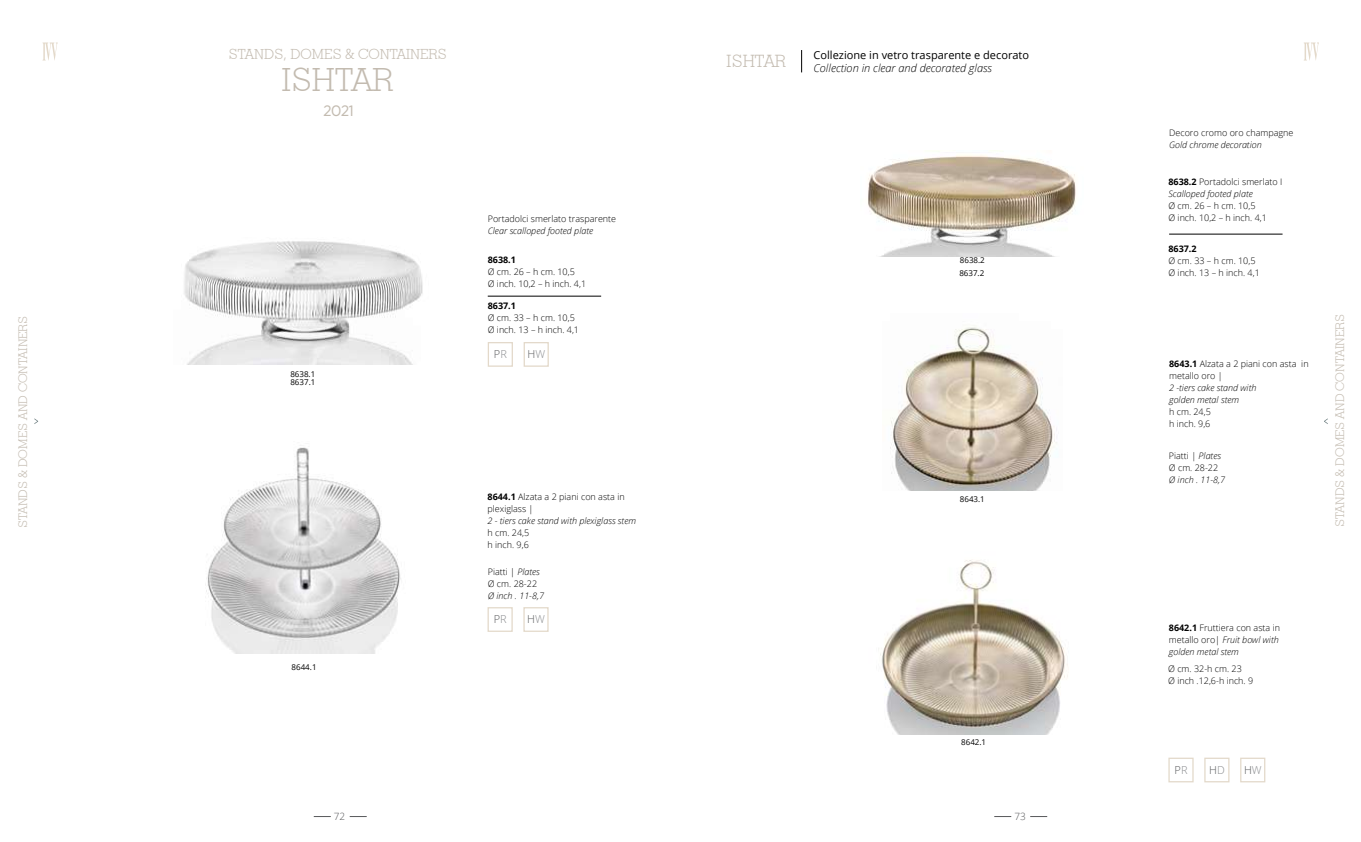
<style>
.page{position:relative;width:1361px;height:842px;background:#fff}
.page>*{position:absolute;margin:0;border:0;box-sizing:border-box;transform-origin:0 0}
.t1{font:300 32px "Geometric Slab 703 BT";color:#c3bbb0}
.t2{font:300 17px "Geometric Slab 703 BT";color:#c3bbb0}
.t3{font:15px "Coco Sharp";color:#c3bbb0}
.t4{font:300 14px "Geometric Slab 703 BT";color:#c3bbb0}
.t5{font:300 12px "Geometric Slab 703 BT";color:#c3bbb0}
.t6{font:11px "Open Sans";color:#000}
.t7{font:italic 300 11px "Open Sans";color:#000}
.t8{font:300 11px "Open Sans";color:#58595b}
.t9{font:300 10px "Open Sans";color:#58595b}
.t10{font:300 9px/12px "Open Sans";color:#000}
.t11{font:italic 300 9px/12px "Open Sans";color:#000}
.t12{font:700 9px "Open Sans";color:#000}
.t13{font:8px "Open Sans";color:#000}
.s1{font-weight:700;font-style:normal}
.s2{font-style:normal}
.s3{color:#888a8d}
.s4{font-weight:700}
.s5{font-style:italic}
</style>
<div class="page">
<svg style="left:314px;top:816px;width:17px;height:1px"></svg>
<svg style="left:350px;top:816px;width:17px;height:1px"></svg>
<svg style="left:994px;top:816px;width:17px;height:1px"></svg>
<svg style="left:1030px;top:816px;width:17px;height:1px"></svg>
<svg style="left:43px;top:43px;width:15px;height:18px"></svg>
<svg style="left:1304px;top:43px;width:15px;height:18px"></svg>
<div style="left:488px;top:342px;width:25px;height:25px;background:#fff;border:1px solid #e3d9ca"></div>
<div style="left:523px;top:342px;width:26px;height:25px;background:#fff;border:1px solid #e3d9ca"></div>
<hr style="left:488px;top:296px;width:113px;height:1px;background:#000">
<img style="left:184px;top:241px;width:239px;height:123px">
<div style="left:487px;top:607px;width:26px;height:25px;background:#fff;border:1px solid #e3d9ca"></div>
<div style="left:523px;top:607px;width:25px;height:25px;background:#fff;border:1px solid #e3d9ca"></div>
<img style="left:205px;top:447px;width:196px;height:206px">
<svg style="left:801px;top:50px;width:1px;height:22px"></svg>
<img style="left:878px;top:560px;width:190px;height:175px">
<img style="left:890px;top:325px;width:167px;height:165px">
<hr style="left:1169px;top:234px;width:113px;height:1px;background:#000">
<img style="left:867px;top:151px;width:209px;height:106px">
<div style="left:1168px;top:758px;width:25px;height:24px;background:#fff;border:1px solid #e3d9ca"></div>
<div style="left:1204px;top:758px;width:25px;height:24px;background:#fff;border:1px solid #e3d9ca"></div>
<div style="left:1240px;top:758px;width:25px;height:24px;background:#fff;border:1px solid #e3d9ca"></div>
<svg style="left:34px;top:418px;width:4px;height:6px"></svg>
<h3 class="t4" style="left:228px;top:45px;width:10px">STANDS</h3>
<h3 class="t4" style="left:283px;top:45px;width:19px">, DOMES</h3>
<h3 class="t4" style="left:345px;top:45px;width:23px">&amp; CONTAINERS</h3>
<h1 class="t1" style="left:282px;top:61px;width:113px">ISHTAR</h1>
<h3 class="t3" style="left:324px;top:101px;width:31px">2021</h3>
<p class="t10" style="left:488px;top:212px;width:130px">Portadolci smerlato trasparente</p>
<p class="t11" style="left:488px;top:224px;width:107px">Clear scalloped footed plate</p>
<p class="t12" style="left:488px;top:253px;width:30px">8638.1</p>
<p class="t10" style="left:488px;top:265px;width:100px">Ø cm. 26 – h cm. 10,5<br>Ø inch. 10,2 – h inch. 4,1</p>
<h2 class="t2" style="left:726px;top:51px;width:61px">ISHTAR</h2>
<p class="t6" style="left:813px;top:47px;width:217px">Collezione in vetro trasparente e decorato</p>
<p class="t7" style="left:813px;top:61px;width:180px">Collection in clear and decorated glass</p>
<p class="t13" style="left:960px;top:255px;width:27px">8638.2</p>
<p class="t13" style="left:959px;top:268px;width:27px">8637.2</p>
<p class="t10" style="left:1169px;top:126px;width:126px">Decoro cromo oro champagne</p>
<p class="t11" style="left:1169px;top:138px;width:94px">Gold chrome decoration</p>
<p class="t11" style="left:1168px;top:176px;width:116px"><span class="s1">8638.2</span> <span class="s2">Portadolci smerlato I<br></span>Scalloped footed plate</p>
<p class="t10" style="left:1168px;top:200px;width:100px">Ø cm. 26 – h cm. 10,5<br>Ø inch. 10,2 – h inch. 4,1</p>
<p class="t12" style="left:1168px;top:242px;width:30px">8637.2</p>
<p class="t10" style="left:1168px;top:254px;width:93px">Ø cm. 33 – h cm. 10,5<br>Ø inch. 13 – h inch. 4,1</p>
<p class="t12" style="left:488px;top:300px;width:30px">8637.1</p>
<p class="t10" style="left:488px;top:312px;width:93px">Ø cm. 33 – h cm. 10,5<br>Ø inch. 13 – h inch. 4,1</p>
<h3 class="t5" style="left:16px;top:528px;width:213px;rotate:-90deg">STANDS &amp; DOMES AND CONTAINERS</h3>
<h3 class="t5" style="left:1332px;top:527px;width:213px;rotate:-90deg">STANDS &amp; DOMES AND CONTAINERS</h3>
<p class="t8" style="left:494px;top:346px;width:14px">P<span class="s3">R</span></p>
<p class="t8" style="left:527px;top:346px;width:19px">H<span class="s3">W</span></p>
<p class="t10" style="left:1169px;top:357px;width:141px"><span class="s4">8643.1</span> Alzata a 2 piani con asta in metallo oro |</p>
<p class="t11" style="left:1169px;top:381px;width:89px">2 -tiers cake stand with golden metal stem</p>
<p class="t10" style="left:1169px;top:405px;width:43px">h cm. 24,5 h inch. 9,6</p>
<p class="t13" style="left:290px;top:369px;width:27px">8638.1</p>
<p class="t13" style="left:290px;top:376px;width:27px">8637.1</p>
<p class="t10" style="left:1169px;top:450px;width:54px">Piatti | <span class="s5">Plates<br></span>Ø cm. 28-22</p>
<p class="t11" style="left:1169px;top:473px;width:58px">Ø inch . 11-8,7</p>
<p class="t10" style="left:487px;top:491px;width:139px"><span class="s4">8644.1</span> Alzata a 2 piani con asta in plexiglass |</p>
<p class="t11" style="left:487px;top:515px;width:150px">2 - tiers cake stand with plexiglass stem</p>
<p class="t10" style="left:487px;top:527px;width:43px">h cm. 24,5 h inch. 9,6</p>
<p class="t10" style="left:488px;top:565px;width:54px">Piatti | <span class="s5">Plates<br></span>Ø cm. 28-22</p>
<p class="t11" style="left:488px;top:589px;width:58px">Ø inch . 11-8,7</p>
<p class="t13" style="left:960px;top:493px;width:27px">8643.1</p>
<p class="t13" style="left:291px;top:662px;width:27px">8644.1</p>
<p class="t8" style="left:494px;top:612px;width:14px">P<span class="s3">R</span></p>
<p class="t8" style="left:527px;top:612px;width:19px">H<span class="s3">W</span></p>
<p class="t13" style="left:961px;top:737px;width:27px">8642.1</p>
<p class="t9" style="left:334px;top:809px;width:13px">72</p>
<p class="t9" style="left:1014px;top:809px;width:13px">73</p>
<p class="t10" style="left:1169px;top:621px;width:113px"><span class="s4">8642.1</span> Fruttiera con asta in metallo oro| <span class="s5">Fruit bowl with golden metal stem</span></p>
<p class="t10" style="left:1168px;top:662px;width:87px">Ø cm. 32-h cm. 23<br>Ø inch .12,6-h inch. 9</p>
<p class="t8" style="left:1174px;top:762px;width:14px">P<span class="s3">R</span></p>
<p class="t8" style="left:1209px;top:762px;width:15px">H<span class="s3">d</span></p>
<p class="t8" style="left:1244px;top:762px;width:19px">H<span class="s3">W</span></p>
</div>
